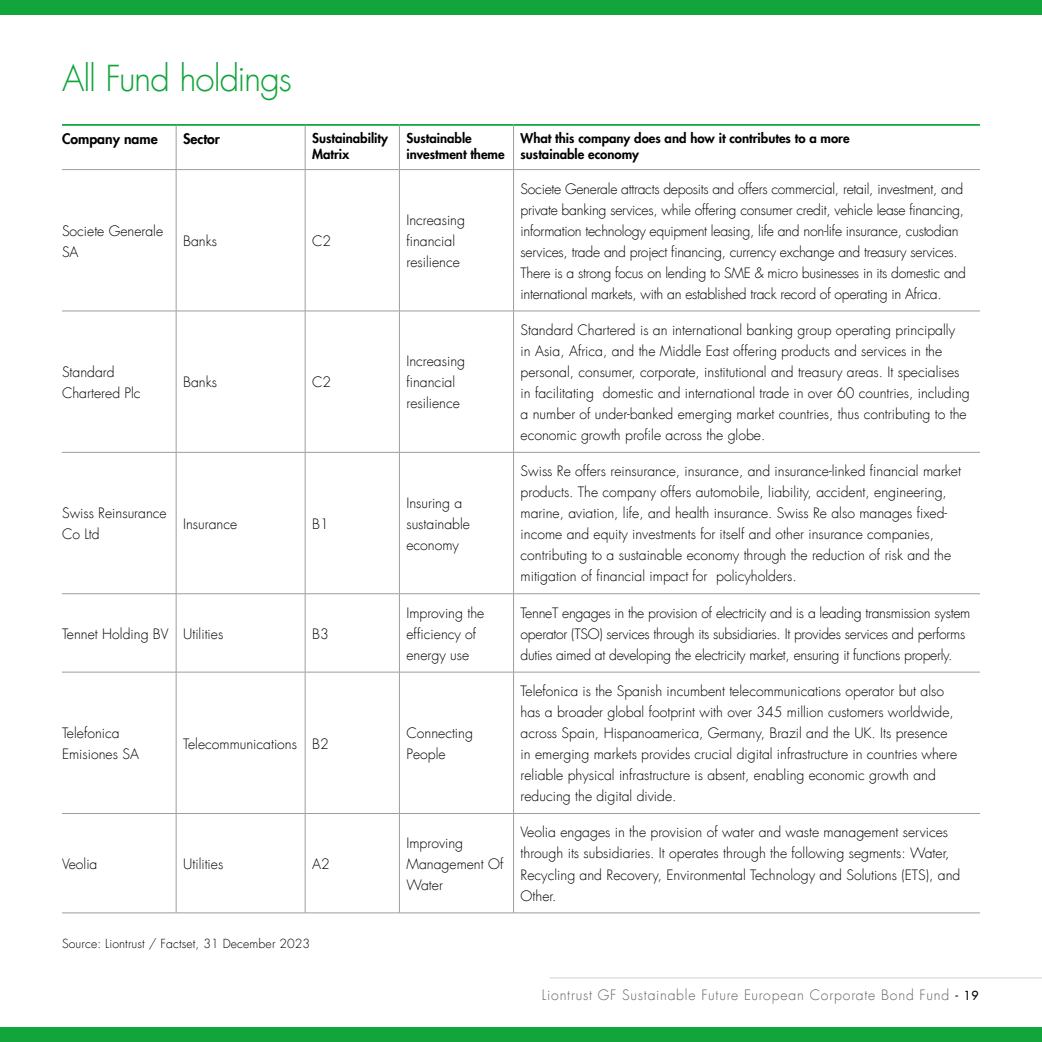
<style>
.page{position:relative;width:1042px;height:1042px;background:#fff}
.page>*{position:absolute;margin:0;border:0;box-sizing:border-box;transform-origin:0 0}
.t1{font:300 35px "Futura LT";letter-spacing:-.035em;color:#11a53c}
.t2{font:300 14px/21px "Futura LT";color:#000}
.t3{font:300 14px/21px "Futura LT";letter-spacing:-.02em;color:#000}
.t4{font:300 14px "Futura LT";letter-spacing:.055em;color:#646363}
.t5{font:800 14px "Futura LT";color:#000}
.t6{font:800 13.12px/15.8px "Futura LT";color:#000}
.t7{font:300 12.25px "Futura LT";letter-spacing:.01em;color:#000}
.s1{font-weight:400;font-size:12.25px;color:#000}
</style>
<div class="page">
<hr style="left:176px;top:126px;width:1px;height:43px;background:#9d9d9c">
<hr style="left:305px;top:126px;width:1px;height:43px;background:#9d9d9c">
<hr style="left:399px;top:126px;width:1px;height:43px;background:#9d9d9c">
<hr style="left:62px;top:169px;width:114px;height:1px;background:#9d9d9c">
<hr style="left:176px;top:170px;width:1px;height:141px;background:#9d9d9c">
<hr style="left:305px;top:170px;width:1px;height:141px;background:#9d9d9c">
<hr style="left:399px;top:170px;width:1px;height:141px;background:#9d9d9c">
<hr style="left:62px;top:311px;width:114px;height:1px;background:#9d9d9c">
<hr style="left:176px;top:311px;width:1px;height:141px;background:#9d9d9c">
<hr style="left:305px;top:311px;width:1px;height:141px;background:#9d9d9c">
<hr style="left:399px;top:311px;width:1px;height:141px;background:#9d9d9c">
<hr style="left:62px;top:452px;width:114px;height:1px;background:#9d9d9c">
<hr style="left:176px;top:452px;width:1px;height:141px;background:#9d9d9c">
<hr style="left:305px;top:452px;width:1px;height:141px;background:#9d9d9c">
<hr style="left:399px;top:452px;width:1px;height:141px;background:#9d9d9c">
<hr style="left:62px;top:593px;width:114px;height:1px;background:#9d9d9c">
<hr style="left:176px;top:594px;width:1px;height:78px;background:#9d9d9c">
<hr style="left:305px;top:594px;width:1px;height:78px;background:#9d9d9c">
<hr style="left:399px;top:594px;width:1px;height:78px;background:#9d9d9c">
<hr style="left:62px;top:672px;width:114px;height:1px;background:#9d9d9c">
<hr style="left:176px;top:672px;width:1px;height:141px;background:#9d9d9c">
<hr style="left:305px;top:672px;width:1px;height:141px;background:#9d9d9c">
<hr style="left:399px;top:672px;width:1px;height:141px;background:#9d9d9c">
<hr style="left:62px;top:813px;width:114px;height:1px;background:#9d9d9c">
<hr style="left:176px;top:814px;width:1px;height:98px;background:#9d9d9c">
<hr style="left:305px;top:814px;width:1px;height:98px;background:#9d9d9c">
<hr style="left:399px;top:814px;width:1px;height:98px;background:#9d9d9c">
<hr style="left:62px;top:912px;width:114px;height:1px;background:#9d9d9c">
<hr style="left:62px;top:124px;width:114px;height:2px;background:#11a53c">
<hr style="left:176px;top:124px;width:129px;height:2px;background:#11a53c">
<hr style="left:305px;top:124px;width:94px;height:2px;background:#11a53c">
<hr style="left:399px;top:124px;width:114px;height:2px;background:#11a53c">
<hr style="left:513px;top:124px;width:467px;height:2px;background:#11a53c">
<hr style="left:176px;top:169px;width:129px;height:1px;background:#9d9d9c">
<hr style="left:305px;top:169px;width:94px;height:1px;background:#9d9d9c">
<hr style="left:399px;top:169px;width:114px;height:1px;background:#9d9d9c">
<hr style="left:513px;top:169px;width:467px;height:1px;background:#9d9d9c">
<hr style="left:176px;top:311px;width:129px;height:1px;background:#9d9d9c">
<hr style="left:305px;top:311px;width:94px;height:1px;background:#9d9d9c">
<hr style="left:399px;top:311px;width:114px;height:1px;background:#9d9d9c">
<hr style="left:513px;top:311px;width:467px;height:1px;background:#9d9d9c">
<hr style="left:176px;top:452px;width:129px;height:1px;background:#9d9d9c">
<hr style="left:305px;top:452px;width:94px;height:1px;background:#9d9d9c">
<hr style="left:399px;top:452px;width:114px;height:1px;background:#9d9d9c">
<hr style="left:513px;top:452px;width:467px;height:1px;background:#9d9d9c">
<hr style="left:176px;top:593px;width:129px;height:1px;background:#9d9d9c">
<hr style="left:305px;top:593px;width:94px;height:1px;background:#9d9d9c">
<hr style="left:399px;top:593px;width:114px;height:1px;background:#9d9d9c">
<hr style="left:513px;top:593px;width:467px;height:1px;background:#9d9d9c">
<hr style="left:176px;top:672px;width:129px;height:1px;background:#9d9d9c">
<hr style="left:305px;top:672px;width:94px;height:1px;background:#9d9d9c">
<hr style="left:399px;top:672px;width:114px;height:1px;background:#9d9d9c">
<hr style="left:513px;top:672px;width:467px;height:1px;background:#9d9d9c">
<hr style="left:176px;top:813px;width:129px;height:1px;background:#9d9d9c">
<hr style="left:305px;top:813px;width:94px;height:1px;background:#9d9d9c">
<hr style="left:399px;top:813px;width:114px;height:1px;background:#9d9d9c">
<hr style="left:513px;top:813px;width:467px;height:1px;background:#9d9d9c">
<hr style="left:176px;top:912px;width:129px;height:1px;background:#9d9d9c">
<hr style="left:305px;top:912px;width:94px;height:1px;background:#9d9d9c">
<hr style="left:399px;top:912px;width:114px;height:1px;background:#9d9d9c">
<hr style="left:513px;top:912px;width:467px;height:1px;background:#9d9d9c">
<hr style="left:513px;top:170px;width:1px;height:141px;background:#9d9d9c">
<hr style="left:513px;top:311px;width:1px;height:141px;background:#9d9d9c">
<hr style="left:513px;top:452px;width:1px;height:141px;background:#9d9d9c">
<hr style="left:513px;top:594px;width:1px;height:78px;background:#9d9d9c">
<hr style="left:513px;top:672px;width:1px;height:141px;background:#9d9d9c">
<hr style="left:513px;top:814px;width:1px;height:98px;background:#9d9d9c">
<hr style="left:513px;top:126px;width:1px;height:43px;background:#9d9d9c">
<div style="left:0;top:0;width:1042px;height:15px;background:#11a53c"></div>
<div style="left:0;top:1027px;width:1042px;height:15px;background:#11a53c"></div>
<hr style="left:550px;top:977px;width:492px;height:1px;background:#d0d0d0">
<h1 class="t1" style="left:62px;top:57px;width:231px">All Fund holdings</h1>
<p class="t5" style="left:62px;top:129px;width:97px">Company name</p>
<p class="t5" style="left:183px;top:129px;width:38px">Sector</p>
<p class="t6" style="left:312px;top:130px;width:77px">Sustainability<br>Matrix</p>
<p class="t6" style="left:406px;top:130px;width:100px">Sustainable investment theme</p>
<p class="t6" style="left:520px;top:130px;width:331px">What this company does and how it contributes to a more sustainable economy</p>
<p class="t2" style="left:62px;top:220px;width:103px">Societe Generale<br>SA</p>
<p class="t2" style="left:183px;top:231px;width:35px">Banks</p>
<p class="t2" style="left:312px;top:231px;width:21px">C2</p>
<p class="t2" style="left:62px;top:362px;width:80px">Standard<br>Chartered Plc</p>
<p class="t2" style="left:183px;top:372px;width:35px">Banks</p>
<p class="t2" style="left:312px;top:372px;width:21px">C2</p>
<p class="t2" style="left:62px;top:503px;width:106px">Swiss Reinsurance<br>Co Ltd</p>
<p class="t2" style="left:183px;top:514px;width:56px">Insurance</p>
<p class="t2" style="left:312px;top:514px;width:18px">B1</p>
<p class="t2" style="left:62px;top:623px;width:163px">Tennet Holding BV Utilities</p>
<p class="t2" style="left:312px;top:623px;width:18px">B3</p>
<p class="t2" style="left:406px;top:210px;width:60px">Increasing financial resilience</p>
<p class="t2" style="left:406px;top:351px;width:60px">Increasing financial resilience</p>
<p class="t2" style="left:406px;top:493px;width:65px">Insuring a sustainable economy</p>
<p class="t3" style="left:520px;top:178px;width:447px">Societe Generale attracts deposits and offers commercial, retail, investment, and private banking services, while offering consumer credit, vehicle lease financing, information technology equipment leasing, life and non-life insurance, custodian services, trade and project financing, currency exchange and treasury services.<br>There is a strong focus on lending to SME &amp; micro businesses in its domestic and international markets, with an established track record of operating in Africa.</p>
<p class="t2" style="left:520px;top:320px;width:451px">Standard Chartered is an international banking group operating principally<br>in Asia, Africa, and the Middle East offering products and services in the personal, consumer, corporate, institutional and treasury areas. It specialises in facilitating domestic and international trade in over 60 countries, including a number of under-banked emerging market countries, thus contributing to the economic growth profile across the globe.</p>
<p class="t2" style="left:520px;top:461px;width:442px">Swiss Re offers reinsurance, insurance, and insurance-linked financial market products. The company offers automobile, liability, accident, engineering, marine, aviation, life, and health insurance. Swiss Re also manages fixed&shy;income and equity investments for itself and other insurance companies, contributing to a sustainable economy through the reduction of risk and the mitigation of financial impact for policyholders.</p>
<p class="t2" style="left:406px;top:602px;width:79px">Improving the efficiency of energy use</p>
<p class="t3" style="left:520px;top:602px;width:451px">TenneT engages in the provision of electricity and is a leading transmission system operator (TSO) services through its subsidiaries. It provides services and performs duties aimed at developing the electricity market, ensuring it functions properly.</p>
<p class="t2" style="left:62px;top:723px;width:78px">Telefonica<br>Emisiones SA</p>
<p class="t2" style="left:183px;top:733px;width:147px">Telecommunications B2</p>
<p class="t2" style="left:406px;top:723px;width:68px">Connecting<br>People</p>
<p class="t2" style="left:520px;top:681px;width:438px">Telefonica is the Spanish incumbent telecommunications operator but also has a broader global footprint with over 345 million customers worldwide, across Spain, Hispanoamerica, Germany, Brazil and the UK. Its presence in emerging markets provides crucial digital infrastructure in countries where reliable physical infrastructure is absent, enabling economic growth and reducing the digital divide.</p>
<p class="t2" style="left:62px;top:854px;width:37px">Veolia</p>
<p class="t2" style="left:183px;top:854px;width:42px">Utilities</p>
<p class="t2" style="left:312px;top:854px;width:19px">A2</p>
<p class="t7" style="left:62px;top:936px;width:250px">Source: Liontrust / Factset, 31 December 2023</p>
<p class="t2" style="left:406px;top:833px;width:98px">Improving<br>Management Of<br>Water</p>
<p class="t2" style="left:521px;top:822px;width:441px">Veolia engages in the provision of water and waste management services through its subsidiaries. It operates through the following segments: Water, Recycling and Recovery, Environmental Technology and Solutions (ETS), and Other.</p>
<p class="t4" style="left:542px;top:986px;width:438px">Liontrust GF Sustainable Future European Corporate Bond Fund <span class="s1">- 19</span></p>
</div>
